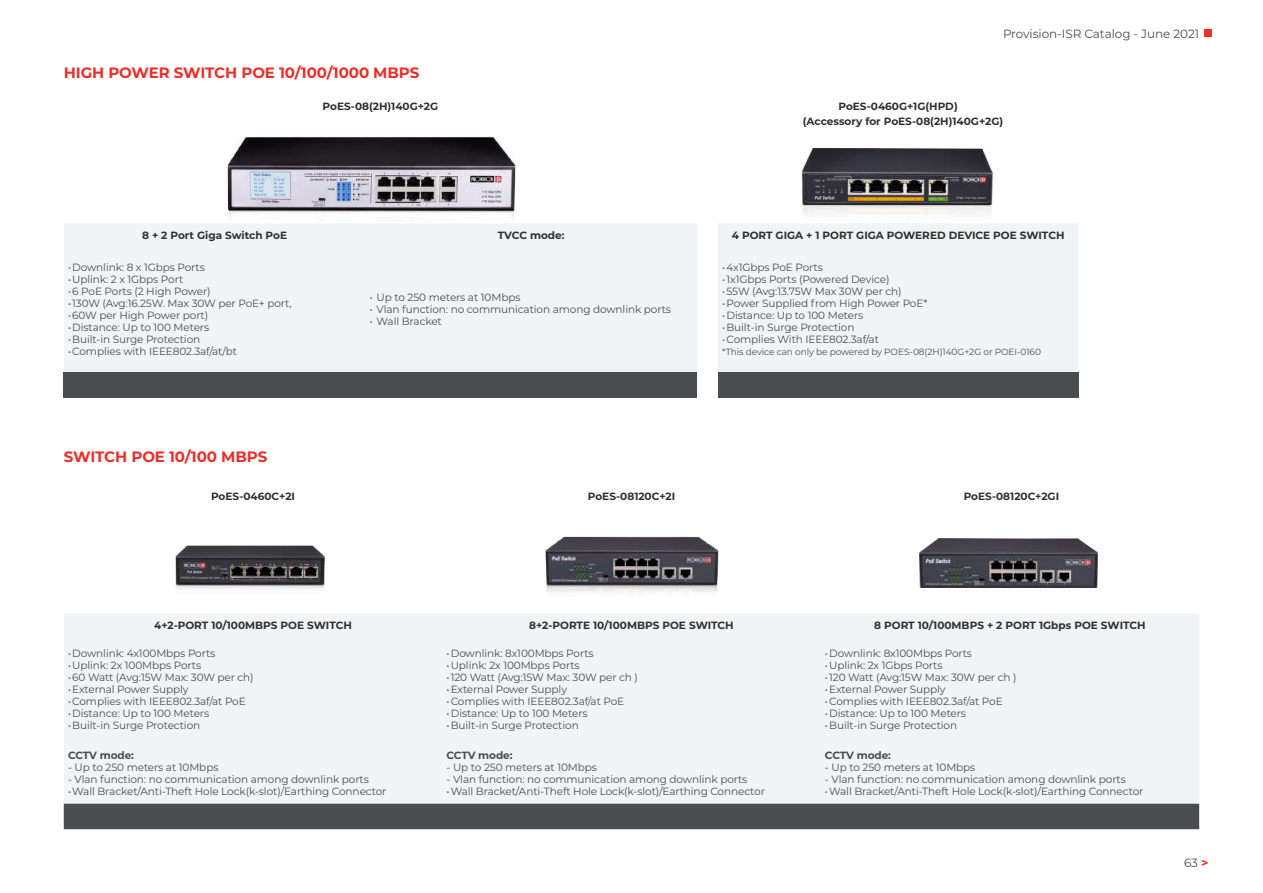
<style>
.page{position:relative;width:1263px;height:893px;background:#fff}
.page>*{position:absolute;margin:0;border:0;box-sizing:border-box;transform-origin:0 0}
.t1{font:700 15px "Montserrat";letter-spacing:-.005em;color:#ee2d28}
.t2{font:12px "Montserrat";letter-spacing:-.005em;color:#4b4c4d}
.t3{font:10.5px "Montserrat";letter-spacing:-.01em;color:#4b4c4d}
.t4{font:700 10.5px "Montserrat";color:#312f30}
.t5{font:700 10.5px "Montserrat";letter-spacing:-.015em;color:#4b4c4d}
.t6{font:9px "Montserrat";letter-spacing:-.01em;color:#4b4c4d}
.s1{font-weight:700;color:#ee2d28}
</style>
<div class="page">
<div style="left:1204px;top:30px;width:7px;height:7px;background:#ee2d28"></div>
<div style="left:64px;top:224px;width:633px;height:148px;background:#f2f3f4"></div>
<div style="left:64px;top:372px;width:633px;height:26px;background:#4b4c4d"></div>
<div style="left:64px;top:614px;width:1135px;height:190px;background:#f2f3f4"></div>
<div style="left:64px;top:804px;width:1135px;height:25px;background:#4b4c4d"></div>
<div style="left:718px;top:224px;width:360px;height:148px;background:#f2f3f4"></div>
<div style="left:718px;top:372px;width:360px;height:26px;background:#4b4c4d"></div>
<img style="left:174px;top:545px;width:152px;height:72px">
<img style="left:543px;top:536px;width:177px;height:85px">
<img style="left:919px;top:539px;width:178px;height:49px">
<img style="left:801px;top:147px;width:192px;height:67px">
<img style="left:227px;top:137px;width:289px;height:80px">
<h1 class="t1" style="left:64px;top:62px;width:357px">HIGH POWER SWITCH POE 10/100/1000 MBPS</h1>
<p class="t4" style="left:323px;top:99px;width:117px">PoES-08(2H)140G+2G</p>
<p class="t4" style="left:142px;top:228px;width:146px">8 + 2 Port Giga Switch PoE</p>
<p class="t4" style="left:498px;top:228px;width:68px">TVCC mode:</p>
<p class="t3" style="left:68px;top:261px;width:138px">•Downlink: 8 x 1Gbps Ports</p>
<p class="t3" style="left:68px;top:273px;width:117px">•Uplink: 2 x 1Gbps Port</p>
<p class="t3" style="left:68px;top:285px;width:144px">•6 PoE Ports (2 High Power)</p>
<p class="t3" style="left:68px;top:297px;width:225px">•130W (Avg:16.25W. Max 30W per PoE+ port,</p>
<p class="t3" style="left:68px;top:309px;width:142px">•60W per High Power port)</p>
<p class="t3" style="left:68px;top:321px;width:143px">•Distance: Up to 100 Meters</p>
<p class="t3" style="left:68px;top:333px;width:134px">•Built-in Surge Protection</p>
<p class="t3" style="left:68px;top:345px;width:171px">•Complies with IEEE802.3af/at/bt</p>
<p class="t3" style="left:370px;top:291px;width:152px">• Up to 250 meters at 10Mbps</p>
<p class="t3" style="left:370px;top:303px;width:303px">• Vlan function: no communication among downlink ports</p>
<p class="t3" style="left:370px;top:315px;width:74px">• Wall Bracket</p>
<h1 class="t1" style="left:64px;top:446px;width:205px">SWITCH POE 10/100 MBPS</h1>
<p class="t4" style="left:838px;top:99px;width:121px">PoES-0460G+1G(HPD)</p>
<p class="t2" style="left:1003px;top:25px;width:198px">Provision-ISR Catalog - June 2021</p>
<p class="t4" style="left:803px;top:114px;width:202px">(Accessory for PoES-08(2H)140G+2G)</p>
<p class="t4" style="left:732px;top:228px;width:334px">4 PORT GIGA + 1 PORT GIGA POWERED DEVICE POE SWITCH</p>
<p class="t3" style="left:722px;top:261px;width:102px">•4x1Gbps PoE Ports</p>
<p class="t3" style="left:722px;top:273px;width:169px">•1x1Gbps Ports (Powered Device)</p>
<p class="t3" style="left:722px;top:285px;width:181px">•55W (Avg:13.75W Max 30W per ch)</p>
<p class="t3" style="left:722px;top:297px;width:207px">•Power Supplied from High Power PoE*</p>
<p class="t3" style="left:722px;top:309px;width:143px">•Distance: Up to 100 Meters</p>
<p class="t3" style="left:722px;top:321px;width:134px">•Built-in Surge Protection</p>
<p class="t3" style="left:722px;top:333px;width:158px">•Complies With IEEE802.3af/at</p>
<p class="t6" style="left:722px;top:346px;width:320px">*This device can only be powered by POES-08(2H)140G+2G or POEI-0160</p>
<p class="t4" style="left:211px;top:489px;width:86px">PoES-0460C+2I</p>
<p class="t4" style="left:588px;top:489px;width:89px">PoES-08120C+2I</p>
<p class="t4" style="left:964px;top:489px;width:97px">PoES-08120C+2GI</p>
<p class="t4" style="left:154px;top:618px;width:199px">4+2-PORT 10/100MBPS POE SWITCH</p>
<p class="t4" style="left:529px;top:618px;width:206px">8+2-PORTE 10/100MBPS POE SWITCH</p>
<p class="t4" style="left:874px;top:618px;width:273px">8 PORT 10/100MBPS + 2 PORT 1Gbps POE SWITCH</p>
<p class="t3" style="left:68px;top:646px;width:149px">•Downlink: 4x100Mbps Ports</p>
<p class="t3" style="left:68px;top:658px;width:135px">•Uplink: 2x 100Mbps Ports</p>
<p class="t3" style="left:68px;top:670px;width:187px">•60 Watt (Avg:15W Max: 30W per ch)</p>
<p class="t3" style="left:68px;top:682px;width:122px">•External Power Supply</p>
<p class="t3" style="left:68px;top:694px;width:179px">•Complies with IEEE802.3af/at PoE</p>
<p class="t3" style="left:68px;top:706px;width:143px">•Distance: Up to 100 Meters</p>
<p class="t3" style="left:68px;top:718px;width:134px">•Built-in Surge Protection</p>
<p class="t3" style="left:446px;top:646px;width:149px">•Downlink: 8x100Mbps Ports</p>
<p class="t3" style="left:446px;top:658px;width:135px">•Uplink: 2x 100Mbps Ports</p>
<p class="t3" style="left:446px;top:670px;width:193px">•120 Watt (Avg:15W Max: 30W per ch )</p>
<p class="t3" style="left:446px;top:682px;width:122px">•External Power Supply</p>
<p class="t3" style="left:446px;top:694px;width:179px">•Complies with IEEE802.3af/at PoE</p>
<p class="t3" style="left:446px;top:706px;width:143px">•Distance: Up to 100 Meters</p>
<p class="t3" style="left:446px;top:718px;width:134px">•Built-in Surge Protection</p>
<p class="t3" style="left:825px;top:646px;width:149px">•Downlink: 8x100Mbps Ports</p>
<p class="t3" style="left:825px;top:658px;width:119px">•Uplink: 2x 1Gbps Ports</p>
<p class="t3" style="left:825px;top:670px;width:193px">•120 Watt (Avg:15W Max: 30W per ch )</p>
<p class="t3" style="left:825px;top:682px;width:122px">•External Power Supply</p>
<p class="t3" style="left:825px;top:694px;width:179px">•Complies with IEEE802.3af/at PoE</p>
<p class="t3" style="left:825px;top:706px;width:143px">•Distance: Up to 100 Meters</p>
<p class="t3" style="left:825px;top:718px;width:134px">•Built-in Surge Protection</p>
<p class="t5" style="left:68px;top:748px;width:67px">CCTV mode:</p>
<p class="t3" style="left:68px;top:760px;width:152px">- Up to 250 meters at 10Mbps</p>
<p class="t3" style="left:68px;top:772px;width:302px">- Vlan function: no communication among downlink ports</p>
<p class="t3" style="left:68px;top:784px;width:320px">•Wall Bracket/Anti-Theft Hole Lock(k-slot)/Earthing Connector</p>
<p class="t5" style="left:446px;top:748px;width:67px">CCTV mode:</p>
<p class="t3" style="left:446px;top:760px;width:152px">- Up to 250 meters at 10Mbps</p>
<p class="t3" style="left:446px;top:772px;width:302px">- Vlan function: no communication among downlink ports</p>
<p class="t3" style="left:446px;top:784px;width:320px">•Wall Bracket/Anti-Theft Hole Lock(k-slot)/Earthing Connector</p>
<p class="t5" style="left:825px;top:748px;width:67px">CCTV mode:</p>
<p class="t3" style="left:825px;top:760px;width:152px">- Up to 250 meters at 10Mbps</p>
<p class="t3" style="left:825px;top:772px;width:302px">- Vlan function: no communication among downlink ports</p>
<p class="t3" style="left:825px;top:784px;width:320px">•Wall Bracket/Anti-Theft Hole Lock(k-slot)/Earthing Connector</p>
<p class="t2" style="left:1184px;top:854px;width:26px">63 <span class="s1">&gt;</span></p>
</div>
